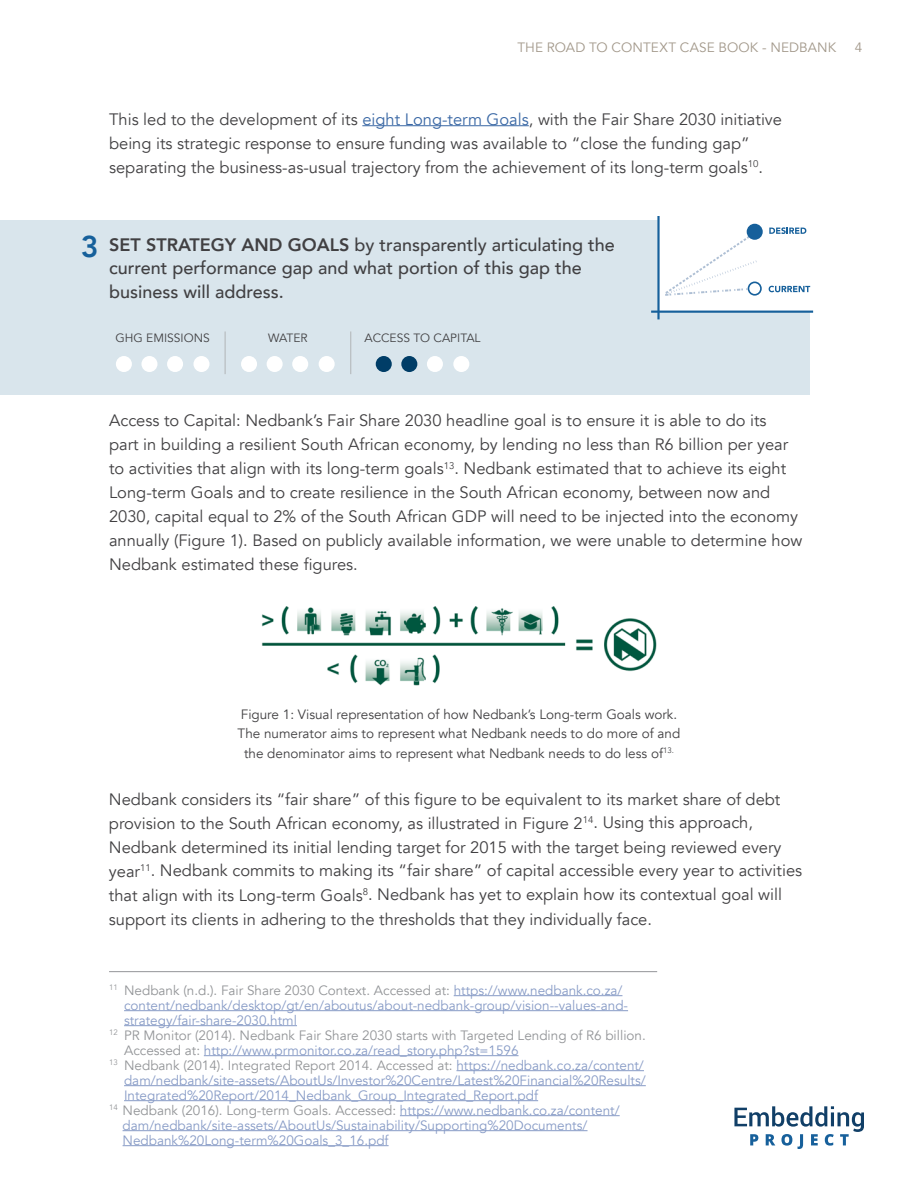
<style>
.page{position:relative;width:918px;height:1188px;background:#fff}
.page>*{position:absolute;margin:0;border:0;box-sizing:border-box;transform-origin:0 0}
.t1{font:800 30px "Avenir";color:#16609b}
.t2{font:500 18px/24px "Avenir";color:#414042}
.t3{font:16.5px/24px "Avenir";color:#414042}
.t4{font:13.5px "Avenir";color:#879bc6}
.t5{font:13.5px "Avenir";color:#939598}
.t6{font:13.5px/19.5px "Avenir";color:#414042;text-align:center}
.t7{font:13.5px "Avenir";letter-spacing:.005em;color:#a2988a}
.t8{font:12px "Avenir";color:#414042}
.s1{color:#3a68a5}
.s2{font-weight:800}
.s3{color:#879bc6}
.s4{color:#939598}
</style>
<div class="page">
<div style="left:0;top:220px;width:810px;height:175px;background:#d9e5ec"></div>
<hr style="left:225px;top:331px;width:1px;height:43px;background:#b1b4b6">
<hr style="left:351px;top:331px;width:1px;height:43px;background:#b1b4b6">
<div style="left:659px;top:216px;width:153px;height:95px;background:#fff"></div>
<hr style="left:657px;top:216px;width:3px;height:103px;background:#16609b">
<hr style="left:651px;top:311px;width:162px;height:2px;background:#16609b">
<svg style="left:665px;top:230px;width:94px;height:66px"></svg>
<div style="left:747px;top:224px;width:16px;height:16px;background:#16609b;border-radius:50%"></div>
<div style="left:748px;top:282px;width:13px;height:13px;background:#fff;border-radius:50%"></div>
<div style="left:748px;top:282px;width:14px;height:14px;border:2px solid #16609b;border-radius:50%"></div>
<svg style="left:769px;top:227px;width:37px;height:7px"></svg>
<svg style="left:769px;top:286px;width:41px;height:6px"></svg>
<img style="left:261px;top:606px;width:396px;height:80px">
<div style="left:116px;top:356px;width:16px;height:16px;background:#fff;border-radius:50%"></div>
<div style="left:167px;top:356px;width:16px;height:16px;background:#fff;border-radius:50%"></div>
<div style="left:141px;top:356px;width:16px;height:16px;background:#fff;border-radius:50%"></div>
<div style="left:193px;top:356px;width:17px;height:16px;background:#fff;border-radius:50%"></div>
<div style="left:241px;top:356px;width:16px;height:16px;background:#fff;border-radius:50%"></div>
<div style="left:292px;top:356px;width:16px;height:16px;background:#fff;border-radius:50%"></div>
<div style="left:267px;top:356px;width:16px;height:16px;background:#fff;border-radius:50%"></div>
<div style="left:319px;top:356px;width:16px;height:16px;background:#fff;border-radius:50%"></div>
<div style="left:376px;top:356px;width:16px;height:16px;background:#003d67;border-radius:50%"></div>
<div style="left:427px;top:356px;width:16px;height:16px;background:#fff;border-radius:50%"></div>
<div style="left:401px;top:356px;width:16px;height:16px;background:#003d67;border-radius:50%"></div>
<div style="left:453px;top:356px;width:16px;height:16px;background:#fff;border-radius:50%"></div>
<svg style="left:734px;top:1106px;width:130px;height:43px"></svg>
<hr style="left:362px;top:125px;width:167px;height:1px;background:#3a68a5">
<hr style="left:454px;top:995px;width:168px;height:1px;background:#879bc6">
<hr style="left:124px;top:1010px;width:504px;height:1px;background:#879bc6">
<hr style="left:124px;top:1025px;width:173px;height:1px;background:#879bc6">
<hr style="left:204px;top:1055px;width:315px;height:1px;background:#879bc6">
<hr style="left:456px;top:1070px;width:188px;height:1px;background:#879bc6">
<hr style="left:124px;top:1085px;width:522px;height:1px;background:#879bc6">
<hr style="left:124px;top:1100px;width:414px;height:1px;background:#879bc6">
<hr style="left:400px;top:1115px;width:220px;height:1px;background:#879bc6">
<hr style="left:123px;top:1130px;width:465px;height:1px;background:#879bc6">
<hr style="left:123px;top:1145px;width:266px;height:1px;background:#879bc6">
<hr style="left:109px;top:971px;width:548px;height:1px;background:#939598">
<p class="t7" style="left:517px;top:39px;width:320px">THE ROAD TO CONTEXT CASE BOOK - NEDBANK</p>
<p class="t7" style="left:855px;top:39px;width:9px">4</p>
<p class="t3" style="left:109px;top:107px;width:675px">This led to the development of its <span class="s1">eight Long-term Goals</span>, with the Fair Share 2030 initiative being its strategic response to ensure funding was available to “close the funding gap” separating the business-as-usual trajectory from the achievement of its long-term goals<sup>10</sup>.</p>
<h1 class="t1" style="left:81px;top:224px;width:19px">3</h1>
<p class="t2" style="left:109px;top:231px;width:507px"><span class="s2">SET STRATEGY AND GOALS</span> by transparently articulating the current performance gap and what portion of this gap the business will address.</p>
<p class="t8" style="left:116px;top:331px;width:96px">GHG EMISSIONS</p>
<p class="t8" style="left:268px;top:331px;width:41px">WATER</p>
<p class="t8" style="left:364px;top:331px;width:118px">ACCESS TO CAPITAL</p>
<p class="t3" style="left:109px;top:409px;width:695px">Access to Capital: Nedbank’s Fair Share 2030 headline goal is to ensure it is able to do its<br>part in building a resilient South African economy, by lending no less than R6 billion per year to activities that align with its long-term goals<sup>13</sup>. Nedbank estimated that to achieve its eight Long-term Goals and to create resilience in the South African economy, between now and 2030, capital equal to 2% of the South African GDP will need to be injected into the economy annually (Figure 1). Based on publicly available information, we were unable to determine how Nedbank estimated these figures.</p>
<p class="t6" style="left:238px;top:705px;width:444px">Figure 1: Visual representation of how Nedbank’s Long-term Goals work.<br>The numerator aims to represent what Nedbank needs to do more of and the denominator aims to represent what Nedbank needs to do less of<sup>13.</sup></p>
<p class="t3" style="left:109px;top:787px;width:695px">Nedbank considers its “fair share” of this figure to be equivalent to its market share of debt provision to the South African economy, as illustrated in Figure 2<sup>14</sup>. Using this approach, Nedbank determined its initial lending target for 2015 with the target being reviewed every year<sup>11</sup>. Nedbank commits to making its “fair share” of capital accessible every year to activities that align with its Long-term Goals<sup>8</sup>. Nedbank has yet to explain how its contextual goal will support its clients in adhering to the thresholds that they individually face.</p>
<p class="t5" style="left:109px;top:982px;width:515px"><sup>11</sup> Nedbank (n.d.). Fair Share 2030 Context. Accessed at: <span class="s3">https://www.nedbank.co.za/</span></p>
<p class="t4" style="left:124px;top:997px;width:506px">content/nedbank/desktop/gt/en/aboutus/about-nedbank-group/vision--values-and-</p>
<p class="t4" style="left:124px;top:1012px;width:174px">strategy/fair-share-2030.html</p>
<p class="t5" style="left:109px;top:1027px;width:538px"><sup>12</sup> PR Monitor (2014). Nedbank Fair Share 2030 starts with Targeted Lending of R6 billion.</p>
<p class="t4" style="left:124px;top:1042px;width:396px"><span class="s4">Accessed at:</span> http://www.prmonitor.co.za/read_story.php?st=1596</p>
<p class="t5" style="left:109px;top:1057px;width:536px"><sup>13</sup> Nedbank (2014). Integrated Report 2014. Accessed at: <span class="s3">https://nedbank.co.za/content/</span></p>
<p class="t4" style="left:124px;top:1072px;width:523px">dam/nedbank/site-assets/AboutUs/Investor%20Centre/Latest%20Financial%20Results/</p>
<p class="t4" style="left:124px;top:1087px;width:416px">Integrated%20Report/2014_Nedbank_Group_Integrated_Report.pdf</p>
<p class="t5" style="left:109px;top:1102px;width:512px"><sup>14</sup> Nedbank (2016). Long-term Goals. Accessed: <span class="s3">https://www.nedbank.co.za/content/</span></p>
<p class="t4" style="left:123px;top:1117px;width:466px">dam/nedbank/site-assets/AboutUs/Sustainability/Supporting%20Documents/</p>
<p class="t4" style="left:123px;top:1132px;width:268px">Nedbank%20Long-term%20Goals_3_16.pdf</p>
</div>
